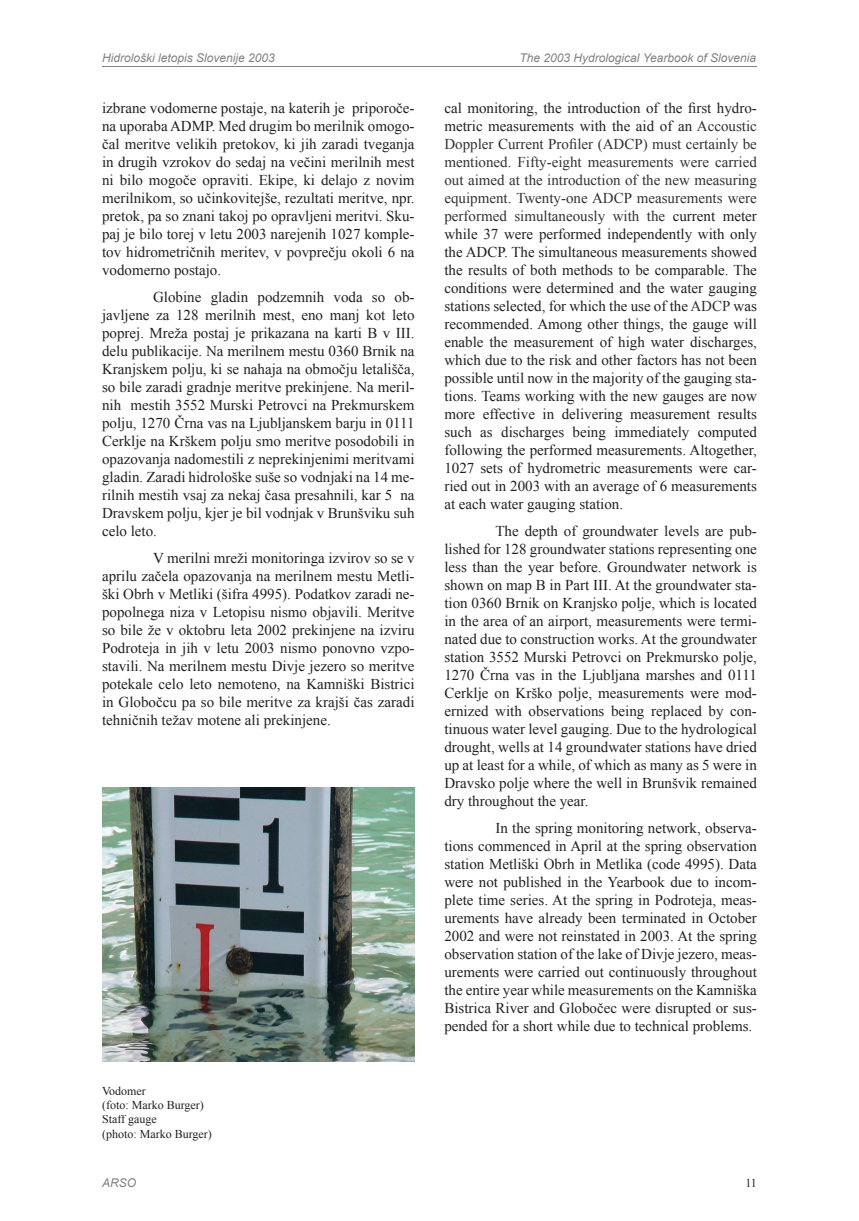
<style>
.page{position:relative;width:859px;height:1221px;background:#fff}
.page>*{position:absolute;margin:0;border:0;box-sizing:border-box;transform-origin:0 0}
.t1{font:15px/18px "Times New Roman";color:#231f20;text-align:justify}
.t2{font:italic 12px "Arial";color:#808285}
.t3{font:12px/14.4px "Times New Roman";color:#231f20}
.s1{color:#313232}
</style>
<div class="page">
<hr style="left:102px;top:66px;width:655px;height:1px;background:#808285">
<img style="left:102px;top:787px;width:312px;height:274px">
<p class="t2" style="left:102px;top:50px;width:174px">Hidrološki letopis Slovenije 2003</p>
<p class="t2" style="left:519px;top:50px;width:238px">The 2003 Hydrological Yearbook of Slovenia</p>
<p class="t1" style="left:102px;top:98px;width:314px">izbrane vodomerne postaje, na katerih je priporoče&shy;na uporaba ADMP. Med drugim bo merilnik omogo&shy;čal meritve velikih pretokov, ki jih zaradi tveganja in drugih vzrokov do sedaj na večini merilnih mest ni bilo mogoče opraviti. Ekipe, ki delajo z novim merilnikom, so učinkovitejše, rezultati meritve, npr. pretok, pa so znani takoj po opravljeni meritvi. Sku&shy;paj je bilo torej v letu 2003 narejenih 1027 komple&shy;tov hidrometričnih meritev, v povprečju okoli 6 na vodomerno postajo.</p>
<p class="t1" style="left:102px;top:287px;width:314px;text-indent:51px">Globine gladin podzemnih voda so ob&shy;javljene za 128 merilnih mest, eno manj kot leto poprej. Mreža postaj je prikazana na karti B v III. delu publikacije. Na merilnem mestu 0360 Brnik na Kranjskem polju, ki se nahaja na območju letališča, so bile zaradi gradnje meritve prekinjene. Na meril&shy;nih mestih 3552 Murski Petrovci na Prekmurskem polju, 1270 Črna vas na Ljubljanskem barju in 0111<br>Cerklje na Krškem polju smo meritve posodobili in opazovanja nadomestili z neprekinjenimi meritvami gladin. Zaradi hidrološke suše so vodnjaki na 14 me&shy;rilnih mestih vsaj za nekaj časa presahnili, kar 5 na Dravskem polju, kjer je bil vodnjak v Brunšviku suh celo leto.</p>
<p class="t1" style="left:102px;top:548px;width:314px;text-indent:51px">V merilni mreži monitoringa izvirov so se v aprilu začela opazovanja na merilnem mestu Metli&shy;ški Obrh v Metliki (šifra 4995). Podatkov zaradi ne&shy;popolnega niza v Letopisu nismo objavili. Meritve so bile že v oktobru leta 2002 prekinjene na izviru Podroteja in jih v letu 2003 nismo ponovno vzpo&shy;stavili. Na merilnem mestu Divje jezero so meritve potekale celo leto nemoteno, na Kamniški Bistrici in Globočcu pa so bile meritve za krajši čas zaradi tehničnih težav motene ali prekinjene.</p>
<p class="t1" style="left:444px;top:98px;width:314px">cal monitoring, the introduction of the first hydro&shy;metric measurements with the aid of an <span class="s1">Accoustic Doppler Current Profiler (ADCP) must certainly be mentioned. Fifty-eight measurements were carried out aimed at the introduction of the new measuring equipment. Twenty-one ADCP measurements were performed simultaneously with the</span> current meter while 37 were performed independently with only the ADCP. The simultaneous measurements showed the results of both methods to be comparable. The conditions were determined and the water gauging stations selected, for which the use of the <span class="s1">ADCP</span> was recommended. Among other things, the gauge will enable the measurement of high water discharges, which due to the risk and other factors has not been possible until now in the majority of the gauging sta&shy;tions. Teams working with the new gauges are now more effective in delivering measurement results such as discharges being immediately computed following the performed measurements. Altogether, 1027 sets of hydrometric measurements were car&shy;ried out in 2003 with an average of 6 measurements at each water gauging station.</p>
<p class="t1" style="left:444px;top:521px;width:314px;text-indent:51px">The depth of groundwater levels are pub&shy;lished for 128 groundwater stations representing one less than the year before. Groundwater network is shown on map B in Part III. At the groundwater sta&shy;tion 0360 Brnik on Kranjsko polje, which is located in the area of an airport, measurements were termi&shy;nated due to construction works. At the groundwater station 3552 Murski Petrovci on Prekmursko polje, 1270 Črna vas in the Ljubljana marshes and 0111<br>Cerklje on Krško polje, measurements were mod&shy;ernized with observations being replaced by con&shy;tinuous water level gauging. Due to the hydrological drought, wells at 14 groundwater stations have dried up at least for a while, of which as many as 5 were in Dravsko polje where the well in Brunšvik remained dry throughout the year.</p>
<p class="t1" style="left:444px;top:818px;width:314px;text-indent:51px">In the spring monitoring network, observa&shy;tions commenced in April at the spring observation station Metliški Obrh in Metlika (code 4995). Data were not published in the Yearbook due to incom&shy;plete time series. At the spring in Podroteja, meas&shy;urements have already been terminated in October 2002 and were not reinstated in 2003. At the spring observation station of the lake of Divje jezero, meas&shy;urements were carried out continuously throughout the entire year while measurements on the Kamniška Bistrica River and Globočec were disrupted or sus&shy;pended for a short while due to technical problems.</p>
<p class="t3" style="left:102px;top:1083px;width:111px">Vodomer<br>(foto: Marko Burger)<br>Staff gauge<br>(photo: Marko Burger)</p>
<p class="t2" style="left:102px;top:1174px;width:36px">ARSO</p>
<p class="t3" style="left:745px;top:1175px;width:13px">11</p>
</div>
